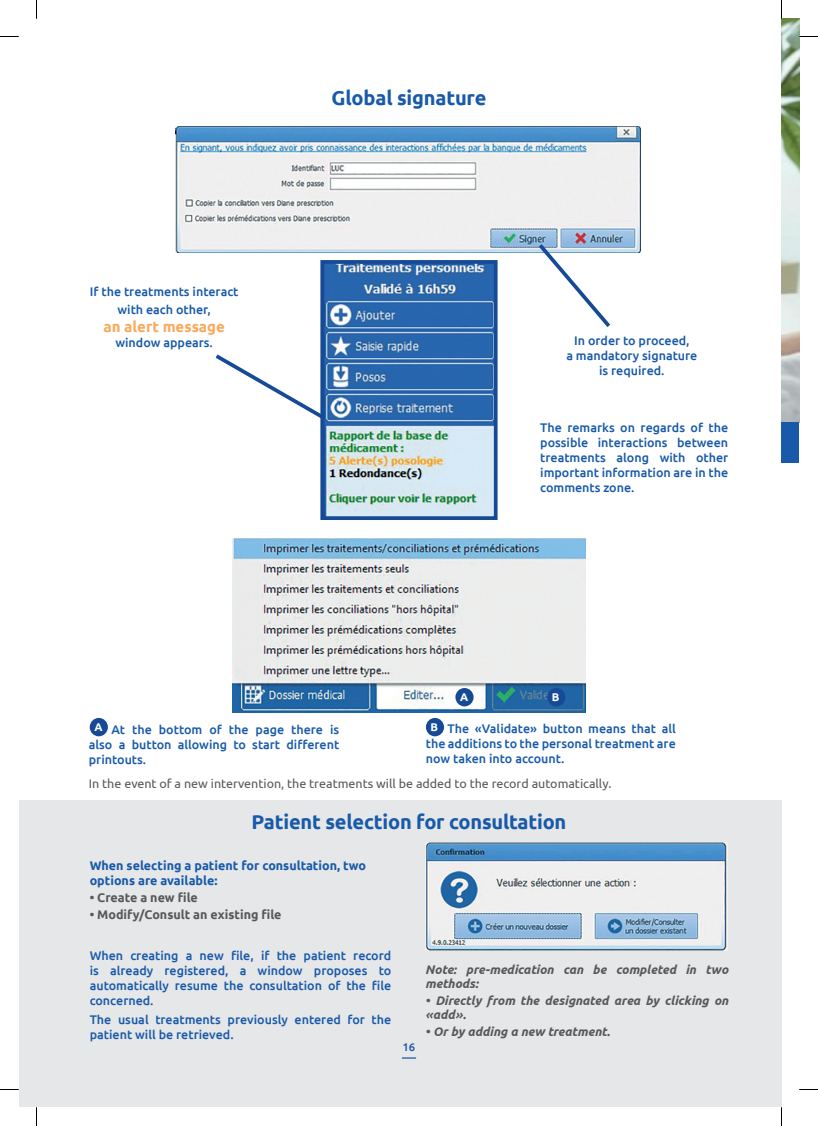
<style>
.page{position:relative;width:818px;height:1126px;background:#fff}
.page>*{position:absolute;margin:0;border:0;box-sizing:border-box;transform-origin:0 0}
.t1{font:700 20px "Ubuntu";letter-spacing:-.01em;color:#185aa9}
.t2{font:700 15px "Ubuntu";color:#f9aa5d}
.t3{font:500 12.5px/15px "Ubuntu";color:#185aa9;text-align:justify}
.t4{font:italic 700 12.5px/13.8px "Ubuntu";color:#57585a}
.t5{font:12.5px "Ubuntu";color:#57585a}
.t6{font:700 12.5px/15px "Ubuntu";color:#185aa9}
.t7{font:700 12.5px "Ubuntu";color:#57585a}
.t8{font:700 11.25px "Ubuntu";color:#fff}
.t9{font:500 11.25px "Ubuntu";color:#185aa9}
</style>
<div class="page">
<div style="left:19px;top:800px;width:762px;height:307px;background:#e6e7e9"></div>
<svg style="left:401px;top:1057px;width:15px;height:1px"></svg>
<img style="left:781px;top:19px;width:17px;height:403px">
<div style="left:781px;top:422px;width:17px;height:40px;background:#185aa9"></div>
<img style="left:175px;top:127px;width:464px;height:125px">
<img style="left:232px;top:538px;width:353px;height:174px">
<div style="left:455px;top:688px;width:18px;height:18px;background:#164a96;border-radius:50%"></div>
<div style="left:547px;top:688px;width:18px;height:18px;background:#164a96;border-radius:50%"></div>
<div style="left:425px;top:717px;width:19px;height:19px;background:#164a96;border-radius:50%"></div>
<div style="left:90px;top:717px;width:18px;height:19px;background:#164a96;border-radius:50%"></div>
<svg style="left:215px;top:354px;width:105px;height:64px"></svg>
<svg style="left:534px;top:240px;width:79px;height:87px"></svg>
<img style="left:425px;top:842px;width:302px;height:108px">
<img style="left:325px;top:265px;width:167px;height:250px">
<div style="left:320px;top:260px;width:177px;height:260px;border:4px solid #164a96"></div>
<svg style="left:0;top:36px;width:19px;height:1px"></svg>
<svg style="left:798px;top:36px;width:19px;height:1px"></svg>
<svg style="left:0;top:1089px;width:19px;height:1px"></svg>
<svg style="left:799px;top:1089px;width:18px;height:1px"></svg>
<svg style="left:36px;top:0;width:1px;height:19px"></svg>
<svg style="left:36px;top:1107px;width:1px;height:18px"></svg>
<p class="t3" style="left:90px;top:282px;width:150px;line-height:18px;text-align:center">If the treatments interact with each other,</p>
<p class="t2" style="left:103px;top:318px;width:123px">an alert message</p>
<p class="t3" style="left:115px;top:335px;width:99px">window appears.</p>
<h1 class="t1" style="left:331px;top:86px;width:156px">Global signature</h1>
<p class="t3" style="left:566px;top:332px;width:132px;text-align:center">In order to proceed,<br>a mandatory signature is required.</p>
<p class="t3" style="left:540px;top:419px;width:189px">The remarks on regards of the possible interactions between treatments along with other important information are in the comments zone.</p>
<p class="t8" style="left:460px;top:689px;width:10px">A</p>
<p class="t8" style="left:551px;top:689px;width:9px">B</p>
<p class="t8" style="left:94px;top:719px;width:10px">A</p>
<p class="t8" style="left:430px;top:719px;width:9px">B</p>
<p class="t3" style="left:425px;top:720px;width:251px;text-indent:22px">The «Validate» button means that all the additions to the personal treatment are now taken into account.</p>
<p class="t3" style="left:89px;top:721px;width:252px;text-indent:23px">At the bottom of the page there is also a button allowing to start different printouts.</p>
<p class="t5" style="left:89px;top:776px;width:524px">In the event of a new intervention, the treatments will be added to the record automatically.</p>
<h1 class="t1" style="left:251px;top:809px;width:316px">Patient selection for consultation</h1>
<p class="t6" style="left:90px;top:857px;width:278px">When selecting a patient for consultation, two options are available:</p>
<p class="t7" style="left:90px;top:889px;width:110px">• Create a new file</p>
<p class="t7" style="left:90px;top:907px;width:193px">• Modify/Consult an existing file</p>
<p class="t3" style="left:90px;top:947px;width:303px">When creating a new file, if the patient record is already registered, a window proposes to automatically resume the consultation of the file concerned.</p>
<p class="t3" style="left:90px;top:1011px;width:303px">The usual treatments previously entered for the patient will be retrieved.</p>
<p class="t9" style="left:402px;top:1039px;width:14px">16</p>
<p class="t4" style="left:425px;top:962px;width:304px">Note: pre-medication can be completed in two methods:</p>
<p class="t4" style="left:425px;top:993px;width:304px">• Directly from the designated area by clicking on «add».</p>
<p class="t4" style="left:425px;top:1024px;width:186px">• Or by adding a new treatment.</p>
</div>
